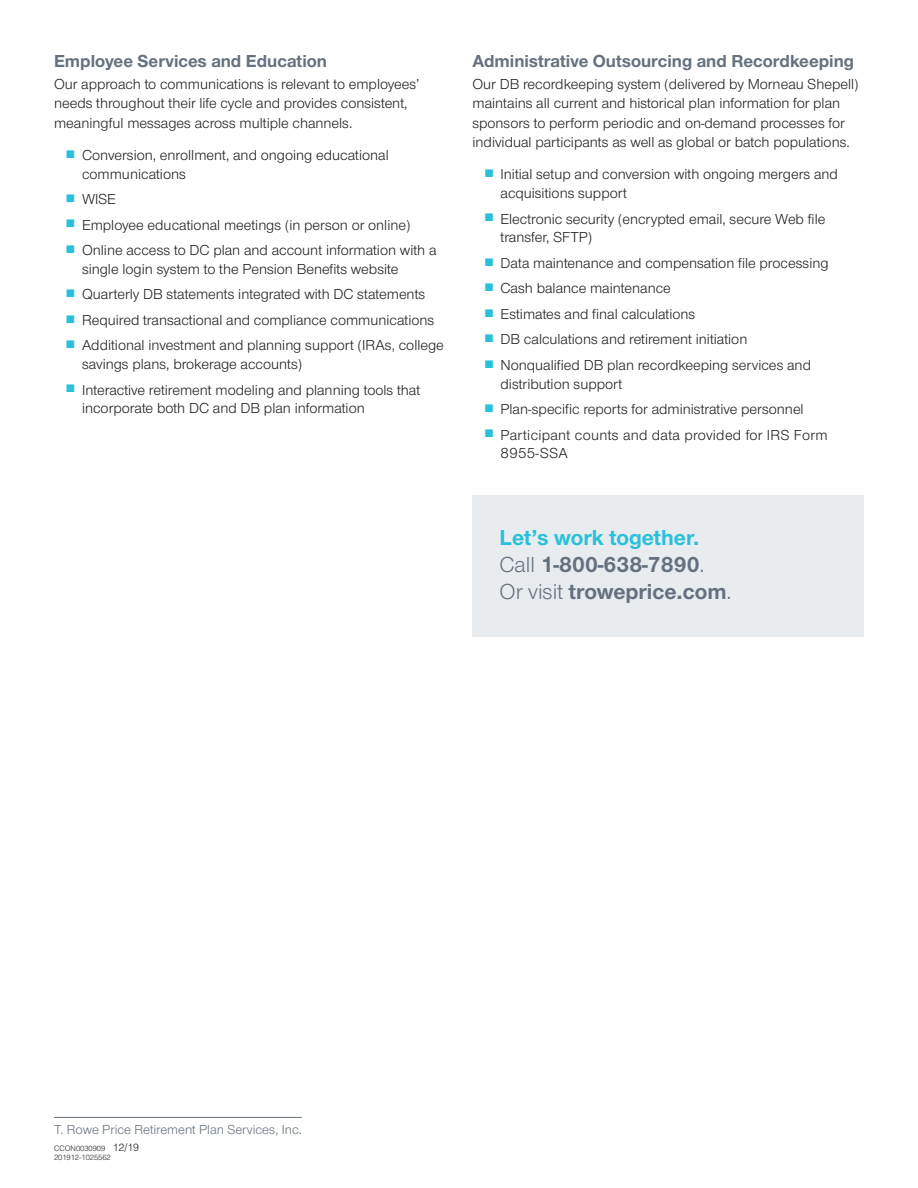
<style>
.page{position:relative;width:918px;height:1188px;background:#fff}
.page>*{position:absolute;margin:0;border:0;box-sizing:border-box;transform-origin:0 0}
.t1{font:700 22.5px/27px "Nimbus Sans Novus";color:#65717f}
.t2{font:700 22.5px "Nimbus Sans Novus";color:#29c0da}
.Subhead{font:700 18px "Nimbus Sans Novus";color:#65717f}
.Body{font:15px/18.8px "Nimbus Sans Novus";color:#231f20}
.Body-2{font:15px/18.8px "Nimbus Sans Novus";letter-spacing:.02em;color:#231f20}
.t3{font:13.5px "Nimbus Sans Novus";color:#65717f}
.t4{font:300 7.5px "Helvetica LT Std";color:#231f20}
.s1{font-weight:400}
.s2{font-size:10.5px}
</style>
<div class="page">
<hr style="left:54px;top:1117px;width:248px;height:1px;background:#65717f">
<div style="left:472px;top:495px;width:392px;height:142px;background:#e9ecef"></div>
<p class="Subhead" style="left:54px;top:49px;width:275px">Employee Services and Education</p>
<p class="Body" style="left:54px;top:73px;width:367px;line-height:19.5px">Our approach to communications is relevant to employees’ needs throughout their life cycle and provides consistent, meaningful messages across multiple channels.</p>
<p class="Body" style="left:82px;top:145px;width:308px">Conversion, enrollment, and ongoing educational communications</p>
<p class="Body" style="left:82px;top:189px;width:36px">WISE</p>
<p class="Body" style="left:82px;top:215px;width:330px">Employee educational meetings (in person or online)</p>
<p class="Body" style="left:82px;top:240px;width:356px">Online access to DC plan and account information with a single login system to the Pension Benefits website</p>
<p class="Body" style="left:82px;top:284px;width:345px">Quarterly DB statements integrated with DC statements</p>
<p class="Body" style="left:82px;top:310px;width:354px">Required transactional and compliance communications</p>
<p class="Body" style="left:82px;top:335px;width:363px">Additional investment and planning support (IRAs, college savings plans, brokerage accounts)</p>
<p class="Body" style="left:82px;top:380px;width:340px">Interactive retirement modeling and planning tools that incorporate both DC and DB plan information</p>
<p class="Subhead" style="left:472px;top:49px;width:383px">Administrative Outsourcing and Recordkeeping</p>
<p class="Body" style="left:472px;top:73px;width:387px;line-height:19.5px">Our DB recordkeeping system (delivered by Morneau Shepell) maintains all current and historical plan information for plan sponsors to perform periodic and on-demand processes for individual participants as well as global or batch populations.</p>
<p class="Body" style="left:501px;top:164px;width:339px">Initial setup and conversion with ongoing mergers and acquisitions support</p>
<p class="Body" style="left:501px;top:209px;width:326px">Electronic security (encrypted email, secure Web file transfer, SFTP)</p>
<p class="Body" style="left:501px;top:253px;width:330px">Data maintenance and compensation file processing</p>
<p class="Body" style="left:501px;top:278px;width:172px">Cash balance maintenance</p>
<p class="Body" style="left:501px;top:304px;width:196px">Estimates and final calculations</p>
<p class="Body" style="left:501px;top:329px;width:248px">DB calculations and retirement initiation</p>
<p class="Body" style="left:501px;top:355px;width:312px">Nonqualified DB plan recordkeeping services and distribution support</p>
<p class="Body" style="left:501px;top:399px;width:305px">Plan-specific reports for administrative personnel</p>
<p class="Body-2" style="left:501px;top:425px;width:328px">Participant counts and data provided for IRS Form<br>8955-SSA</p>
<p class="t2" style="left:500px;top:522px;width:201px">Let’s work together.</p>
<p class="t1" style="left:499px;top:550px;width:233px"><span class="s1">Call</span> 1-800-638-7890<span class="s1">.<br>Or visit</span> troweprice.com<span class="s1">.</span></p>
<p class="t3" style="left:54px;top:1121px;width:249px">T. Rowe Price Retirement Plan Services, Inc.</p>
<p class="t4" style="left:54px;top:1144px;width:87px">CCON0030909 <span class="s2">12/19</span></p>
<p class="t4" style="left:54px;top:1153px;width:58px">201912-1025562</p>
</div>
